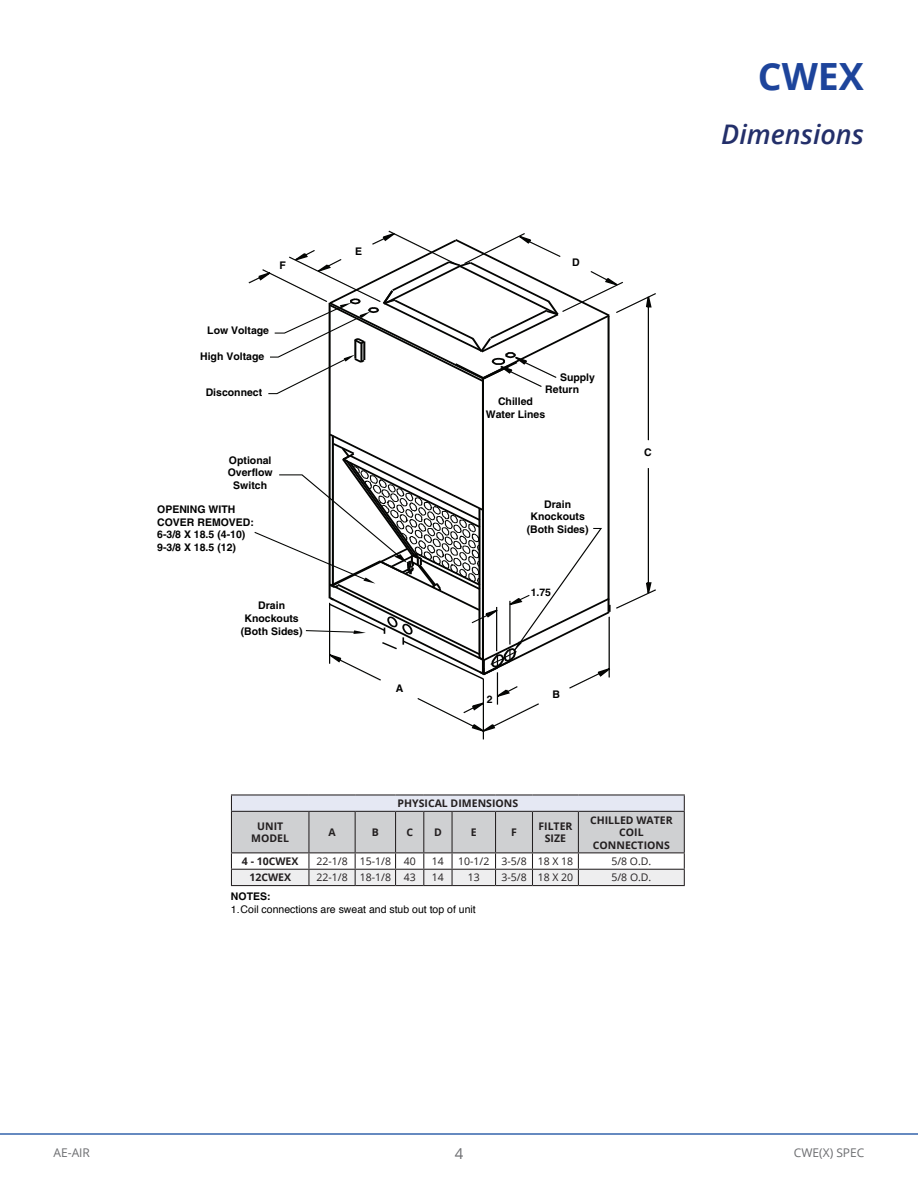
<style>
.page{position:relative;width:918px;height:1188px;background:#fff}
.page>*{position:absolute;margin:0;border:0;box-sizing:border-box;transform-origin:0 0}
.t1{font:700 37.5px "Open Sans";color:#1d449b}
.t2{font:italic 600 27px "Open Sans";color:#232f6a}
.t3{font:15px "Open Sans";color:#6c6d70}
.t4{font:12px "Open Sans";color:#6c6d70}
.t5{font:700 10.5px/12.6px "Helvetica";color:#000;text-align:center}
.t6{font:700 10.5px/12.6px "Open Sans";color:#231f20;text-align:center}
.t7{font:10.5px "Open Sans";color:#231f20}
.t8{font:10.5px "Helvetica";color:#000}
</style>
<div class="page">
<hr style="left:231px;top:794px;width:78px;height:2px;background:#231f20">
<hr style="left:309px;top:794px;width:46px;height:2px;background:#231f20">
<hr style="left:355px;top:794px;width:41px;height:2px;background:#231f20">
<hr style="left:396px;top:794px;width:28px;height:2px;background:#231f20">
<hr style="left:424px;top:794px;width:28px;height:2px;background:#231f20">
<hr style="left:452px;top:794px;width:44px;height:2px;background:#231f20">
<hr style="left:496px;top:794px;width:37px;height:2px;background:#231f20">
<hr style="left:532px;top:794px;width:46px;height:2px;background:#231f20">
<hr style="left:578px;top:794px;width:107px;height:2px;background:#231f20">
<svg style="left:231px;top:796px;width:454px;height:90px"></svg>
<hr style="left:452px;top:885px;width:44px;height:1px;background:#231f20">
<hr style="left:496px;top:885px;width:37px;height:1px;background:#231f20">
<hr style="left:532px;top:885px;width:46px;height:1px;background:#231f20">
<hr style="left:578px;top:885px;width:107px;height:1px;background:#231f20">
<hr style="left:648px;top:302px;width:1px;height:138px;background:#040503">
<hr style="left:329px;top:303px;width:2px;height:295px;background:#040503">
<hr style="left:482px;top:378px;width:2px;height:296px;background:#040503">
<hr style="left:608px;top:316px;width:1px;height:296px;background:#040503">
<hr style="left:483px;top:679px;width:1px;height:60px;background:#040503">
<svg style="left:248px;top:230px;width:408px;height:165px"></svg>
<svg style="left:254px;top:432px;width:402px;height:303px"></svg>
<hr style="left:0;top:1133px;width:918px;height:2px;background:#3464ac">
<p class="t5" style="left:279px;top:259px;width:8px">F</p>
<p class="t5" style="left:207px;top:324px;width:63px">Low Voltage</p>
<p class="t5" style="left:200px;top:350px;width:66px">High Voltage</p>
<p class="t5" style="left:206px;top:386px;width:58px">Disconnect</p>
<p class="t5" style="left:228px;top:454px;width:46px">Optional<br>Overflow<br>Switch</p>
<p class="t5" style="left:157px;top:503px;width:98px;text-align:left">OPENING WITH<br>COVER REMOVED:<br>6-3/8 X 18.5 (4-10)<br>9-3/8 X 18.5 (12)</p>
<p class="t5" style="left:241px;top:599px;width:63px">Drain<br>Knockouts (Both Sides)</p>
<p class="t5" style="left:355px;top:245px;width:9px">E</p>
<p class="t5" style="left:572px;top:255px;width:9px">D</p>
<p class="t5" style="left:560px;top:371px;width:37px">Supply</p>
<p class="t5" style="left:545px;top:383px;width:35px">Return</p>
<p class="t5" style="left:486px;top:395px;width:61px">Chilled<br>Water Lines</p>
<p class="t5" style="left:527px;top:497px;width:63px">Drain<br>Knockouts (Both Sides)</p>
<p class="t5" style="left:396px;top:682px;width:9px">A</p>
<p class="t5" style="left:487px;top:693px;width:7px">2</p>
<p class="t5" style="left:531px;top:586px;width:22px">1.75</p>
<p class="t5" style="left:552px;top:688px;width:9px">B</p>
<p class="t6" style="left:398px;top:797px;width:122px">PHYSICAL DIMENSIONS</p>
<p class="t5" style="left:644px;top:446px;width:9px">C</p>
<p class="t6" style="left:251px;top:819px;width:39px">UNIT<br>MODEL</p>
<p class="t6" style="left:328px;top:826px;width:9px">A</p>
<p class="t6" style="left:372px;top:826px;width:9px">B</p>
<p class="t6" style="left:406px;top:826px;width:8px">C</p>
<p class="t6" style="left:434px;top:826px;width:9px">D</p>
<p class="t6" style="left:471px;top:826px;width:7px">E</p>
<p class="t6" style="left:511px;top:826px;width:7px">F</p>
<p class="t6" style="left:538px;top:819px;width:36px">FILTER<br>SIZE</p>
<p class="t6" style="left:590px;top:813px;width:84px">CHILLED WATER<br>COIL<br>CONNECTIONS</p>
<p class="t6" style="left:242px;top:855px;width:58px">4 - 10CWEX</p>
<p class="t7" style="left:316px;top:854px;width:101px">22-1/8 15-1/8 40</p>
<p class="t7" style="left:432px;top:854px;width:14px">14</p>
<p class="t7" style="left:458px;top:854px;width:117px">10-1/2 3-5/8 18 X 18</p>
<p class="t7" style="left:611px;top:854px;width:42px">5/8 O.D.</p>
<p class="t6" style="left:249px;top:871px;width:43px">12CWEX</p>
<p class="t7" style="left:316px;top:870px;width:101px">22-1/8 18-1/8 43</p>
<p class="t7" style="left:432px;top:870px;width:14px">14</p>
<p class="t7" style="left:468px;top:870px;width:14px">13</p>
<p class="t7" style="left:501px;top:870px;width:73px">3-5/8 18 X 20</p>
<p class="t7" style="left:611px;top:870px;width:42px">5/8 O.D.</p>
<p class="t5" style="left:231px;top:890px;width:41px">NOTES:</p>
<p class="t8" style="left:231px;top:901px;width:246px">1.Coil connections are sweat and stub out top of unit</p>
<h1 class="t1" style="left:758px;top:50px;width:108px">CWEX</h1>
<h2 class="t2" style="left:721px;top:116px;width:144px">Dimensions</h2>
<p class="t4" style="left:54px;top:1144px;width:38px">AE-AIR</p>
<h3 class="t3" style="left:455px;top:1143px;width:10px">4</h3>
<p class="t4" style="left:794px;top:1144px;width:72px">CWE(X) SPEC</p>
</div>
